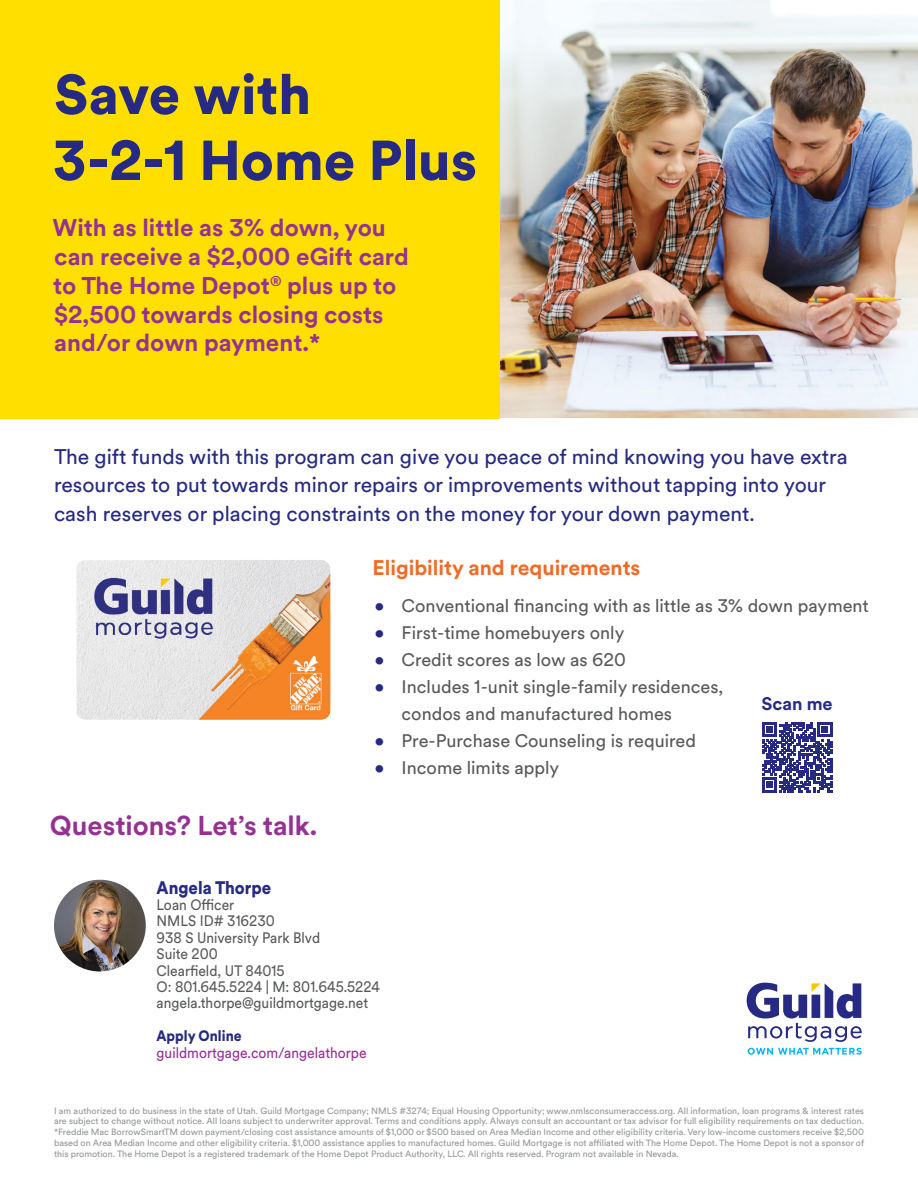
<style>
.page{position:relative;width:918px;height:1188px;background:#fff}
.page>*{position:absolute;margin:0;border:0;box-sizing:border-box;transform-origin:0 0}
.t1{font:900 55.5px/66px "Guild Circular";color:#262a82}
.t2{font:700 27px "Guild Circular";color:#953192}
.t3{font:700 24px/28.8px "Guild Circular";color:#953192}
.t4{font:21px/28.5px "Guild Circular";color:#262a82}
.t5{font:700 21px "Guild Circular";color:#f26a24}
.t6{font:18px/27px "Guild Circular";color:#58595b}
.t7{font:900 18px "Guild Circular";color:#262a82;scale:.92 1}
.t8{font:700 18px "Guild Circular";color:#262a82}
.t9{font:15px "Guild Circular";color:#58595b;scale:.92 1}
.t10{font:15px "Guild Circular";color:#953192;scale:.92 1}
.t11{font:900 15px "Guild Circular";color:#262a82;scale:.92 1}
.t12{font:9px/10.8px "Guild Circular";color:#939598;text-align:justify}
.s1{color:#262a82}
</style>
<div class="page">
<img style="left:500px;top:0;width:418px;height:418px">
<div style="left:0;top:0;width:500px;height:418px;background:#ffdf00"></div>
<img style="left:76px;top:560px;width:255px;height:160px">
<svg style="left:762px;top:722px;width:70px;height:70px"></svg>
<img style="left:54px;top:880px;width:92px;height:92px;border-radius:46px">
<svg style="left:748px;top:1048px;width:114px;height:7px"></svg>
<svg style="left:747px;top:983px;width:115px;height:59px"></svg>
<p class="t1" style="left:53px;top:59px;width:426px">Save with<br>3-2-1 Home Plus</p>
<p class="t3" style="left:52px;top:212px;width:358px">With as little as 3% down, you can receive a $2,000 eGift card to The Home Depot<sup>®</sup> plus up to $2,500 towards closing costs and/or down payment.*</p>
<p class="t4" style="left:54px;top:441px;width:795px">The gift funds with this program can give you peace of mind knowing you have extra resources to put towards minor repairs or improvements without tapping into your cash reserves or placing constraints on the money for your down payment.</p>
<p class="t5" style="left:373px;top:553px;width:269px">Eligibility and requirements</p>
<p class="t2" style="left:50px;top:807px;width:269px">Questions? Let’s talk.</p>
<p class="t6" style="left:375px;top:591px;width:496px"><span class="s1">•</span> Conventional financing with as little as 3% down payment</p>
<p class="t6" style="left:375px;top:618px;width:251px"><span class="s1">•</span> First-time homebuyers only</p>
<p class="t6" style="left:375px;top:645px;width:253px"><span class="s1">•</span> Credit scores as low as 620</p>
<p class="t6" style="left:402px;top:672px;width:323px;text-indent:-27px"><span class="s1">•</span> Includes 1-unit single-family residences, condos and manufactured homes</p>
<p class="t6" style="left:375px;top:726px;width:323px"><span class="s1">•</span> Pre-Purchase Counseling is required</p>
<p class="t6" style="left:375px;top:753px;width:186px"><span class="s1">•</span> Income limits apply</p>
<p class="t8" style="left:761px;top:691px;width:73px">Scan me</p>
<p class="t7" style="left:157px;top:875px;width:126px">Angela Thorpe</p>
<p class="t9" style="left:157px;top:895px;width:86px">Loan Officer</p>
<p class="t9" style="left:157px;top:911px;width:130px">NMLS ID# 316230</p>
<p class="t9" style="left:157px;top:928px;width:179px">938 S University Park Blvd</p>
<p class="t9" style="left:157px;top:944px;width:68px">Suite 200</p>
<p class="t9" style="left:157px;top:960px;width:141px">Clearfield, UT 84015</p>
<p class="t9" style="left:157px;top:977px;width:245px">O: 801.645.5224 | M: 801.645.5224</p>
<p class="t9" style="left:157px;top:993px;width:231px">angela.thorpe@guildmortgage.net</p>
<p class="t11" style="left:157px;top:1025px;width:94px">Apply Online</p>
<p class="t10" style="left:157px;top:1042px;width:230px">guildmortgage.com/angelathorpe</p>
<p class="t12" style="left:54px;top:1105px;width:812px">I am authorized to do business in the state of Utah. Guild Mortgage Company; NMLS #3274; Equal Housing Opportunity; www.nmlsconsumeraccess.org. All information, loan programs &amp; interest rates are subject to change without notice. All loans subject to underwriter approval. Terms and conditions apply. Always consult an accountant or tax advisor for full eligibility requirements on tax deduction. *Freddie Mac BorrowSmartTM down payment/closing cost assistance amounts of $1,000 or $500 based on Area Median Income and other eligibility criteria. Very low-income customers receive $2,500 based on Area Median Income and other eligibility criteria. $1,000 assistance applies to manufactured homes. Guild Mortgage is not affiliated with The Home Depot. The Home Depot is not a sponsor of this promotion. The Home Depot is a registered trademark of the Home Depot Product Authority, LLC. All rights reserved. Program not available in Nevada.</p>
</div>
